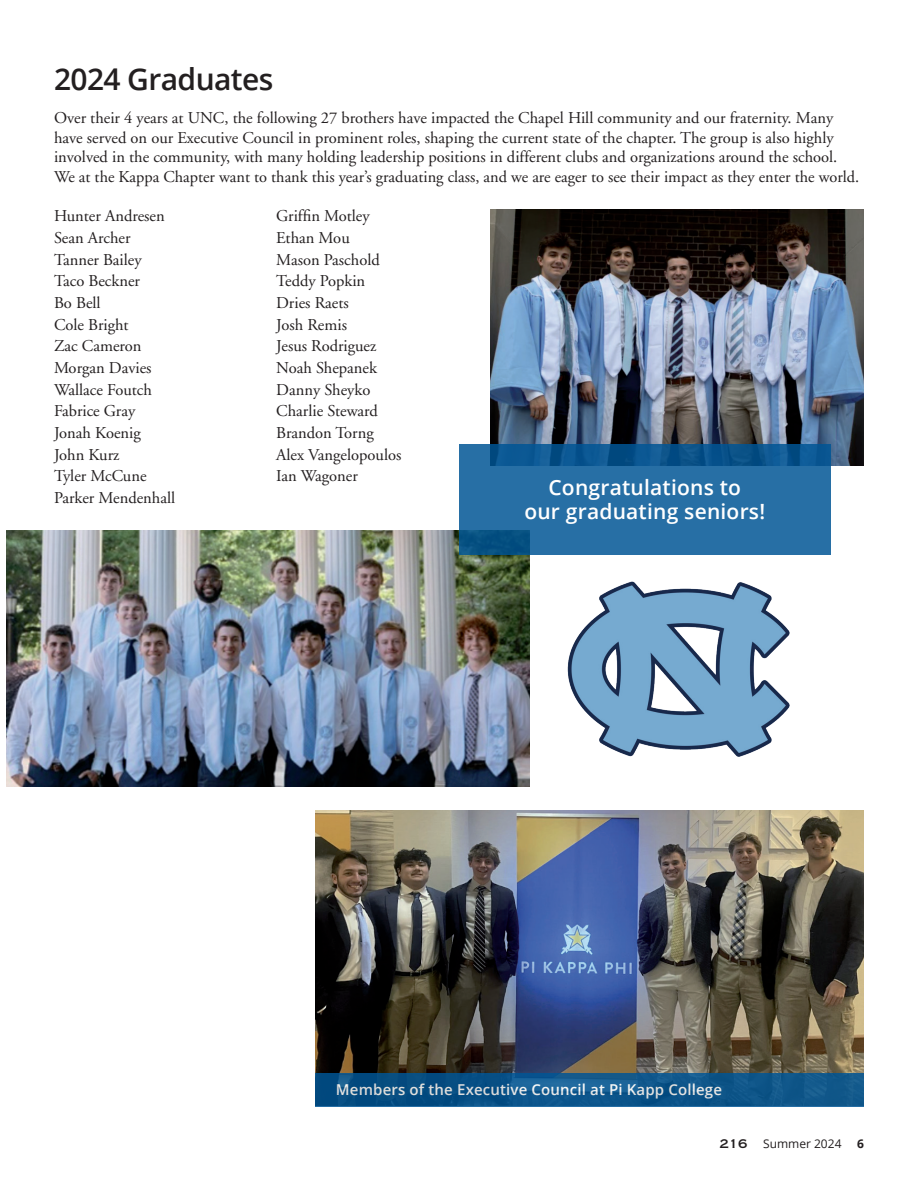
<style>
.page{position:relative;width:918px;height:1188px;background:#fff}
.page>*{position:absolute;margin:0;border:0;box-sizing:border-box;transform-origin:0 0}
.t1{font:600 30px "Open Sans";letter-spacing:-.02em;color:#231f20}
.t2{font:600 21px/24px "Open Sans";letter-spacing:.01em;color:#fff;text-align:center}
.t3{font:16.5px/21.6px "Adobe Garamond";color:#231f20}
.t4{font:600 15px "Open Sans";letter-spacing:.01em;color:#fff}
.t5{font:12px "Open Sans";color:#231f20}
.t6{font:12px "Copperplate Thirty One AB";color:#231f20}
.t7{font:700 12px "Open Sans";color:#231f20}
</style>
<div class="page">
<img style="left:490px;top:209px;width:374px;height:257px">
<img style="left:7px;top:530px;width:522px;height:257px">
<img style="left:316px;top:810px;width:548px;height:263px">
<svg style="left:316px;top:1073px;width:548px;height:34px;fill:#0c5488"></svg>
<img style="left:567px;top:582px;width:222px;height:174px">
<svg style="left:459px;top:444px;width:372px;height:111px;fill:#276fa5"></svg>
<h1 class="t1" style="left:54px;top:59px;width:221px">2024 Graduates</h1>
<p class="t3" style="left:54px;top:109px;width:807px;line-height:19.5px">Over their 4 years at UNC, the following 27 brothers have impacted the Chapel Hill community and our fraternity. Many have served on our Executive Council in prominent roles, shaping the current state of the chapter. The group is also highly involved in the community, with many holding leadership positions in different clubs and organizations around the school.<br>We at the Kappa Chapter want to thank this year’s graduating class, and we are eager to see their impact as they enter the world.</p>
<p class="t3" style="left:54px;top:206px;width:123px">Hunter Andresen<br>Sean Archer<br>Tanner Bailey<br>Taco Beckner<br>Bo Bell<br>Cole Bright<br>Zac Cameron<br>Morgan Davies<br>Wallace Foutch<br>Fabrice Gray<br>Jonah Koenig<br>John Kurz<br>Tyler McCune<br>Parker Mendenhall</p>
<p class="t3" style="left:276px;top:206px;width:127px">Griffin Motley<br>Ethan Mou<br>Mason Paschold<br>Teddy Popkin<br>Dries Raets<br>Josh Remis<br>Jesus Rodriguez<br>Noah Shepanek<br>Danny Sheyko<br>Charlie Steward<br>Brandon Torng<br>Alex Vangelopoulos<br>Ian Wagoner</p>
<p class="t2" style="left:524px;top:474px;width:242px">Congratulations to<br>our graduating seniors!</p>
<p class="t4" style="left:336px;top:1079px;width:388px">Members of the Executive Council at Pi Kapp College</p>
<p class="t6" style="left:720px;top:1137px;width:30px">216</p>
<p class="t5" style="left:763px;top:1136px;width:80px">Summer 2024</p>
<p class="t7" style="left:857px;top:1136px;width:8px">6</p>
</div>
